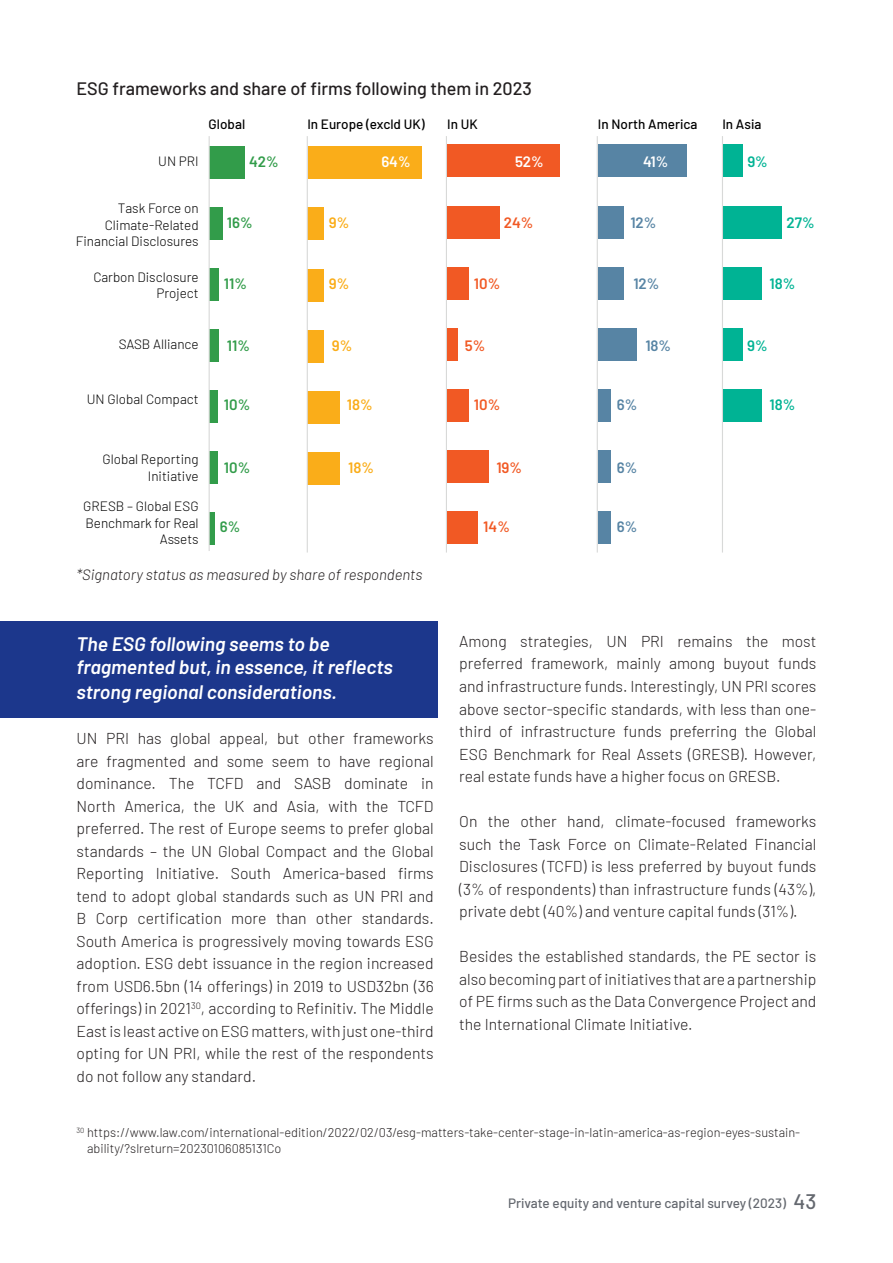
<style>
.page{position:relative;width:893px;height:1263px;background:#fff}
.page>*{position:absolute;margin:0;border:0;box-sizing:border-box;transform-origin:0 0}
.Body_copy_10_5pt{font:italic 600 19.5px/25.2px "Barlow";color:#fff}
.t1{font:500 18px "Barlow";color:#231f20}
.Body_copy_10_5pt-2{font:300 15.75px/22.5px "Barlow";color:#231f20;text-align:justify}
.t2{font:italic 300 15px "Barlow";color:#231f20}
.t3{font:600 15px "Barlow";color:#329c4a}
.t4{font:600 15px "Barlow";color:#f15924}
.t5{font:600 15px "Barlow";color:#5784a4}
.t6{font:600 15px "Barlow";color:#00b394}
.t7{font:600 15px "Barlow";color:#faad19}
.t8{font:600 15px "Barlow";color:#fff}
.t9{font:300 13.5px/16.2px "Barlow";color:#000;text-align:right}
.t10{font:500 13.5px "Barlow";color:#000}
.t11{font:500 13.5px "Barlow";color:#64686f}
.t12{font:300 12.75px/15.3px "Barlow";color:#231f20}
.s1{font-size:21px}
</style>
<div class="page">
<div style="left:0;top:621px;width:438px;height:96px;background:#1c378c"></div>
<div style="left:308px;top:452px;width:32px;height:33px;background:#faad19"></div>
<div style="left:308px;top:391px;width:32px;height:33px;background:#faad19"></div>
<div style="left:308px;top:330px;width:16px;height:33px;background:#faad19"></div>
<div style="left:308px;top:269px;width:16px;height:32px;background:#faad19"></div>
<div style="left:308px;top:208px;width:16px;height:32px;background:#faad19"></div>
<div style="left:308px;top:146px;width:114px;height:33px;background:#faad19"></div>
<div style="left:447px;top:511px;width:30px;height:33px;background:#f15924"></div>
<div style="left:447px;top:450px;width:41px;height:33px;background:#f15924"></div>
<div style="left:447px;top:389px;width:22px;height:33px;background:#f15924"></div>
<div style="left:447px;top:328px;width:11px;height:33px;background:#f15924"></div>
<div style="left:447px;top:267px;width:22px;height:33px;background:#f15924"></div>
<div style="left:447px;top:206px;width:52px;height:32px;background:#f15924"></div>
<div style="left:447px;top:145px;width:112px;height:32px;background:#f15924"></div>
<div style="left:598px;top:511px;width:13px;height:33px;background:#5784a4"></div>
<div style="left:598px;top:450px;width:13px;height:33px;background:#5784a4"></div>
<div style="left:598px;top:389px;width:13px;height:33px;background:#5784a4"></div>
<div style="left:598px;top:328px;width:39px;height:33px;background:#5784a4"></div>
<div style="left:598px;top:267px;width:26px;height:33px;background:#5784a4"></div>
<div style="left:598px;top:206px;width:26px;height:32px;background:#5784a4"></div>
<div style="left:598px;top:145px;width:89px;height:32px;background:#5784a4"></div>
<div style="left:723px;top:389px;width:39px;height:33px;background:#00b394"></div>
<div style="left:723px;top:328px;width:19px;height:33px;background:#00b394"></div>
<div style="left:723px;top:267px;width:39px;height:33px;background:#00b394"></div>
<div style="left:723px;top:206px;width:58px;height:32px;background:#00b394"></div>
<div style="left:723px;top:145px;width:19px;height:32px;background:#00b394"></div>
<hr style="left:307px;top:136px;width:1px;height:416px;background:#d8d9d8">
<hr style="left:446px;top:136px;width:1px;height:416px;background:#d8d9d8">
<hr style="left:597px;top:136px;width:1px;height:416px;background:#d8d9d8">
<hr style="left:722px;top:136px;width:1px;height:416px;background:#d8d9d8">
<div style="left:209px;top:146px;width:36px;height:33px;background:#329c4a"></div>
<div style="left:209px;top:207px;width:14px;height:33px;background:#329c4a"></div>
<div style="left:209px;top:268px;width:9px;height:33px;background:#329c4a"></div>
<div style="left:209px;top:329px;width:9px;height:33px;background:#329c4a"></div>
<div style="left:209px;top:390px;width:9px;height:33px;background:#329c4a"></div>
<div style="left:209px;top:512px;width:5px;height:32px;background:#329c4a"></div>
<div style="left:209px;top:451px;width:9px;height:32px;background:#329c4a"></div>
<hr style="left:209px;top:136px;width:1px;height:415px;background:#d8d9d8">
<p class="t1" style="left:77px;top:75px;width:457px">ESG frameworks and share of firms following them in 2023</p>
<p class="t9" style="left:158px;top:152px;width:42px">UN PRI</p>
<p class="t10" style="left:209px;top:114px;width:38px">Global</p>
<p class="t10" style="left:307px;top:114px;width:119px">In Europe (excld UK)</p>
<p class="t10" style="left:447px;top:114px;width:32px">In UK</p>
<p class="t10" style="left:598px;top:114px;width:101px">In North America</p>
<p class="t10" style="left:722px;top:114px;width:41px">In Asia</p>
<p class="t3" style="left:249px;top:151px;width:31px">42%</p>
<p class="t8" style="left:381px;top:151px;width:31px">64%</p>
<p class="t8" style="left:515px;top:151px;width:30px">52%</p>
<p class="t8" style="left:643px;top:151px;width:27px">41%</p>
<p class="t6" style="left:747px;top:151px;width:22px">9%</p>
<p class="t9" style="left:76px;top:199px;width:124px">Task Force on<br>Climate-Related<br>Financial Disclosures</p>
<p class="t9" style="left:93px;top:268px;width:107px">Carbon Disclosure<br>Project</p>
<p class="t9" style="left:119px;top:335px;width:81px">SASB Alliance</p>
<p class="t3" style="left:227px;top:212px;width:27px">16%</p>
<p class="t7" style="left:329px;top:212px;width:22px">9%</p>
<p class="t4" style="left:504px;top:212px;width:31px">24%</p>
<p class="t5" style="left:630px;top:212px;width:28px">12%</p>
<p class="t6" style="left:786px;top:212px;width:30px">27%</p>
<p class="t3" style="left:224px;top:272px;width:25px">11%</p>
<p class="t7" style="left:329px;top:272px;width:22px">9%</p>
<p class="t4" style="left:474px;top:272px;width:28px">10%</p>
<p class="t5" style="left:633px;top:272px;width:28px">12%</p>
<p class="t6" style="left:770px;top:272px;width:27px">18%</p>
<p class="t3" style="left:227px;top:334px;width:25px">11%</p>
<p class="t7" style="left:332px;top:334px;width:22px">9%</p>
<p class="t4" style="left:465px;top:334px;width:22px">5%</p>
<p class="t5" style="left:645px;top:334px;width:27px">18%</p>
<p class="t6" style="left:747px;top:334px;width:22px">9%</p>
<p class="t9" style="left:87px;top:390px;width:113px">UN Global Compact</p>
<p class="t3" style="left:224px;top:394px;width:28px">10%</p>
<p class="t7" style="left:347px;top:394px;width:27px">18%</p>
<p class="t4" style="left:474px;top:394px;width:28px">10%</p>
<p class="t5" style="left:617px;top:394px;width:22px">6%</p>
<p class="t6" style="left:770px;top:394px;width:27px">18%</p>
<p class="t9" style="left:102px;top:450px;width:98px">Global Reporting<br>Initiative</p>
<p class="t9" style="left:83px;top:497px;width:117px">GRESB – Global ESG<br>Benchmark for Real<br>Assets</p>
<p class="t3" style="left:224px;top:457px;width:28px">10%</p>
<p class="t7" style="left:348px;top:457px;width:27px">18%</p>
<p class="t4" style="left:496px;top:457px;width:27px">19%</p>
<p class="t5" style="left:617px;top:457px;width:22px">6%</p>
<p class="t3" style="left:220px;top:516px;width:22px">6%</p>
<p class="t4" style="left:483px;top:516px;width:28px">14%</p>
<p class="t5" style="left:617px;top:516px;width:22px">6%</p>
<p class="t2" style="left:77px;top:564px;width:347px">*Signatory status as measured by share of respondents</p>
<p class="Body_copy_10_5pt" style="left:77px;top:629px;width:255px">The ESG following seems to be</p>
<p class="Body_copy_10_5pt" style="left:77px;top:653px;width:318px">fragmented but, in essence, it reflects strong regional considerations.</p>
<p class="Body_copy_10_5pt-2" style="left:77px;top:726px;width:359px">UN PRI has global appeal, but other frameworks are fragmented and some seem to have regional dominance. The TCFD and SASB dominate in North America, the UK and Asia, with the TCFD preferred. The rest of Europe seems to prefer global standards – the UN Global Compact and the Global Reporting Initiative. South America-based firms tend to adopt global standards such as UN PRI and B Corp certification more than other standards.<br>South America is progressively moving towards ESG adoption. ESG debt issuance in the region increased from USD6.5bn (14 offerings) in 2019 to USD32bn (36 offerings) in 2021<sup>30</sup>, according to Refinitiv. The Middle East is least active on ESG matters, with just one-third opting for UN PRI, while the rest of the respondents do not follow any standard.</p>
<p class="Body_copy_10_5pt-2" style="left:459px;top:629px;width:359px">Among strategies, UN PRI remains the most preferred framework, mainly among buyout funds and infrastructure funds. Interestingly, UN PRI scores above sector-specific standards, with less than one&shy;third of infrastructure funds preferring the Global ESG Benchmark for Real Assets (GRESB). However, real estate funds have a higher focus on GRESB.</p>
<p class="Body_copy_10_5pt-2" style="left:459px;top:809px;width:359px">On the other hand, climate-focused frameworks such the Task Force on Climate-Related Financial Disclosures (TCFD) is less preferred by buyout funds (3% of respondents) than infrastructure funds (43%), private debt (40%) and venture capital funds (31%).</p>
<p class="Body_copy_10_5pt-2" style="left:459px;top:944px;width:359px">Besides the established standards, the PE sector is also becoming part of initiatives that are a partnership of PE firms such as the Data Convergence Project and the International Climate Initiative.</p>
<p class="t12" style="left:87px;top:1124px;width:715px;text-indent:-11px"><sup>30</sup> https://www.law.com/international-edition/2022/02/03/esg-matters-take-center-stage-in-latin-america-as-region-eyes-sustain&shy;ability/?slreturn=20230106085131Co</p>
<p class="t11" style="left:508px;top:1194px;width:310px">Private equity and venture capital survey (2023) <span class="s1">43</span></p>
</div>
